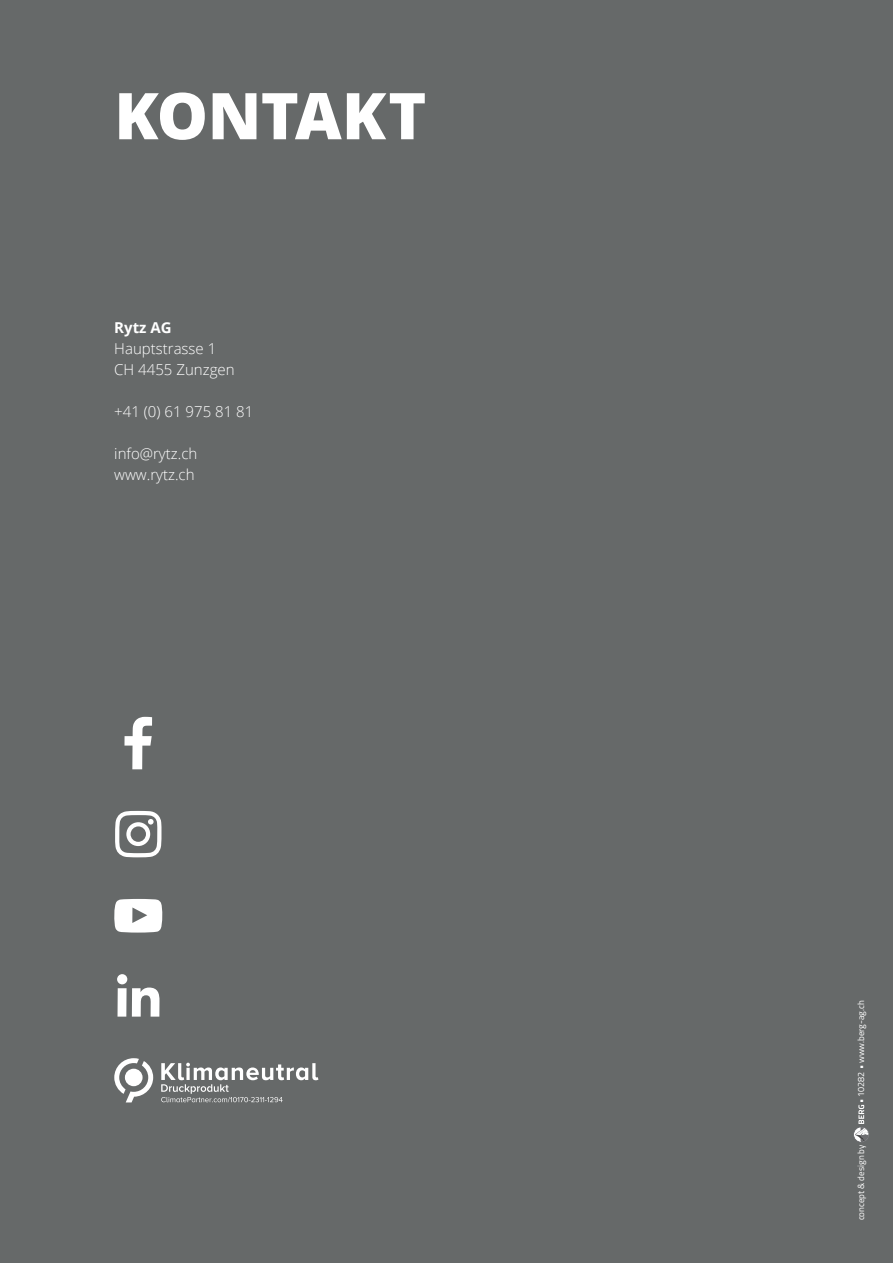
<style>
.page{position:relative;width:893px;height:1263px;background:#666969}
.page>*{position:absolute;margin:0;border:0;box-sizing:border-box;transform-origin:0 0}
.t1{font:800 64.5px "Open Sans";letter-spacing:-.01em;color:#fff}
.t2{font:300 15px "Open Sans";color:#fff}
.t3{font:700 15px "Open Sans";color:#fff}
.t4{font:9px "Titillium Web";color:#fff}
</style>
<div class="page">
<svg style="left:124px;top:717px;width:28px;height:52px"></svg>
<svg style="left:115px;top:811px;width:47px;height:46px"></svg>
<svg style="left:114px;top:899px;width:49px;height:33px;background:#e9eaea"></svg>
<div style="left:117px;top:974px;width:10px;height:10px;background:#fff;border-radius:50%"></div>
<div style="left:118px;top:988px;width:9px;height:28px;background:#fff"></div>
<svg style="left:132px;top:987px;width:28px;height:29px"></svg>
<svg style="left:853px;top:1105px;width:16px;height:37px"></svg>
<svg style="left:114px;top:1058px;width:39px;height:44px"></svg>
<svg style="left:161px;top:1063px;width:157px;height:39px"></svg>
<p class="t1" style="left:114px;top:67px;width:314px">KONTAKT</p>
<p class="t3" style="left:114px;top:316px;width:59px">Rytz AG</p>
<p class="t2" style="left:114px;top:338px;width:104px">Hauptstrasse 1</p>
<p class="t2" style="left:114px;top:359px;width:122px">CH 4455 Zunzgen</p>
<p class="t2" style="left:114px;top:401px;width:141px">+41 (0) 61 975 81 81</p>
<p class="t2" style="left:114px;top:443px;width:85px">info@rytz.ch</p>
<p class="t2" style="left:114px;top:464px;width:82px">www.rytz.ch</p>
<p class="t4" style="left:854px;top:1103px;width:104px;rotate:-90deg">• 10282 • www.berg-ag.ch</p>
<p class="t4" style="left:854px;top:1220px;width:77px;rotate:-90deg">concept &amp; design by</p>
</div>
